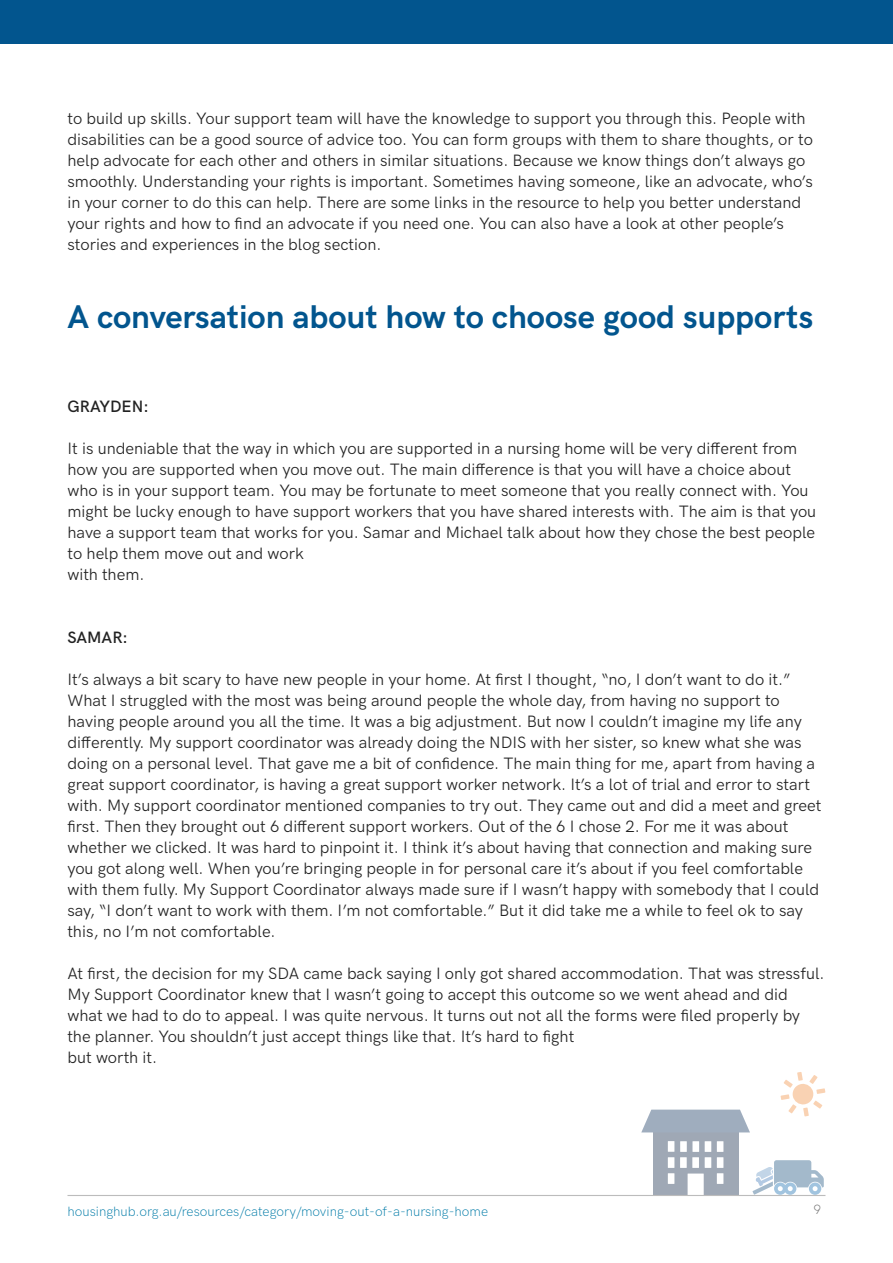
<style>
.page{position:relative;width:893px;height:1263px;background:#fff}
.page>*{position:absolute;margin:0;border:0;box-sizing:border-box;transform-origin:0 0}
.t1{font:700 33px "HK Grotesk";color:#02558e}
.t2{font:16.5px/21px "HK Grotesk";color:#222}
.t3{font:600 16.5px "HK Grotesk";color:#222}
.t4{font:13.5px "HK Grotesk Light Legacy";color:#007ba8}
.t5{font:13.5px "HK Grotesk Light Legacy";color:#707070}
</style>
<div class="page">
<div style="left:653px;top:1130px;width:85px;height:65px;background:#9fa8b5"></div>
<div style="left:668px;top:1173px;width:6px;height:11px;background:#fff"></div>
<div style="left:717px;top:1157px;width:6px;height:11px;background:#fff"></div>
<div style="left:705px;top:1157px;width:6px;height:11px;background:#fff"></div>
<div style="left:692px;top:1157px;width:7px;height:11px;background:#fff"></div>
<div style="left:680px;top:1157px;width:7px;height:11px;background:#fff"></div>
<div style="left:668px;top:1157px;width:6px;height:11px;background:#fff"></div>
<div style="left:717px;top:1141px;width:6px;height:11px;background:#fff"></div>
<div style="left:705px;top:1141px;width:6px;height:11px;background:#fff"></div>
<div style="left:692px;top:1141px;width:7px;height:11px;background:#fff"></div>
<div style="left:680px;top:1141px;width:7px;height:11px;background:#fff"></div>
<div style="left:668px;top:1141px;width:6px;height:11px;background:#fff"></div>
<svg style="left:688px;top:1173px;width:16px;height:22px"></svg>
<div style="left:717px;top:1173px;width:6px;height:11px;background:#fff"></div>
<svg style="left:641px;top:1109px;width:109px;height:23px"></svg>
<svg style="left:752px;top:1160px;width:72px;height:35px"></svg>
<svg style="left:780px;top:1072px;width:45px;height:44px"></svg>
<div style="left:0;top:0;width:893px;height:43px;background:#02558e"></div>
<hr style="left:68px;top:1195px;width:757px;height:1px;background:#bcbcbc">
<p class="t2" style="left:68px;top:107px;width:747px">to build up skills. Your support team will have the knowledge to support you through this. People with disabilities can be a good source of advice too. You can form groups with them to share thoughts, or to help advocate for each other and others in similar situations. Because we know things don’t always go smoothly. Understanding your rights is important. Sometimes having someone, like an advocate, who’s in your corner to do this can help. There are some links in the resource to help you better understand your rights and how to find an advocate if you need one. You can also have a look at other people’s stories and experiences in the blog section.</p>
<h2 class="t1" style="left:68px;top:292px;width:748px">A conversation about how to choose good supports</h2>
<h3 class="t3" style="left:68px;top:394px;width:83px">GRAYDEN:</h3>
<p class="t2" style="left:68px;top:437px;width:750px">It is undeniable that the way in which you are supported in a nursing home will be very different from how you are supported when you move out. The main difference is that you will have a choice about who is in your support team. You may be fortunate to meet someone that you really connect with. You might be lucky enough to have support workers that you have shared interests with. The aim is that you have a support team that works for you. Samar and Michael talk about how they chose the best people to help them move out and work<br>with them.</p>
<h3 class="t3" style="left:68px;top:625px;width:62px">SAMAR:</h3>
<p class="t2" style="left:68px;top:668px;width:755px">It’s always a bit scary to have new people in your home. At first I thought, “no, I don’t want to do it.” What I struggled with the most was being around people the whole day, from having no support to having people around you all the time. It was a big adjustment. But now I couldn’t imagine my life any differently. My support coordinator was already doing the NDIS with her sister, so knew what she was doing on a personal level. That gave me a bit of confidence. The main thing for me, apart from having a great support coordinator, is having a great support worker network. It’s a lot of trial and error to start with. My support coordinator mentioned companies to try out. They came out and did a meet and greet first. Then they brought out 6 different support workers. Out of the 6 I chose 2. For me it was about whether we clicked. It was hard to pinpoint it. I think it’s about having that connection and making sure you got along well. When you’re bringing people in for personal care it’s about if you feel comfortable with them fully. My Support Coordinator always made sure if I wasn’t happy with somebody that I could say, “I don’t want to work with them. I’m not comfortable.” But it did take me a while to feel ok to say this, no I’m not comfortable.</p>
<p class="t2" style="left:68px;top:962px;width:758px">At first, the decision for my SDA came back saying I only got shared accommodation. That was stressful.<br>My Support Coordinator knew that I wasn’t going to accept this outcome so we went ahead and did what we had to do to appeal. I was quite nervous. It turns out not all the forms were filed properly by the planner. You shouldn’t just accept things like that. It’s hard to fight<br>but worth it.</p>
<p class="t4" style="left:68px;top:1201px;width:422px">housinghub.org.au/resources/category/moving-out-of-a-nursing-home</p>
<p class="t5" style="left:813px;top:1199px;width:9px">9</p>
</div>
